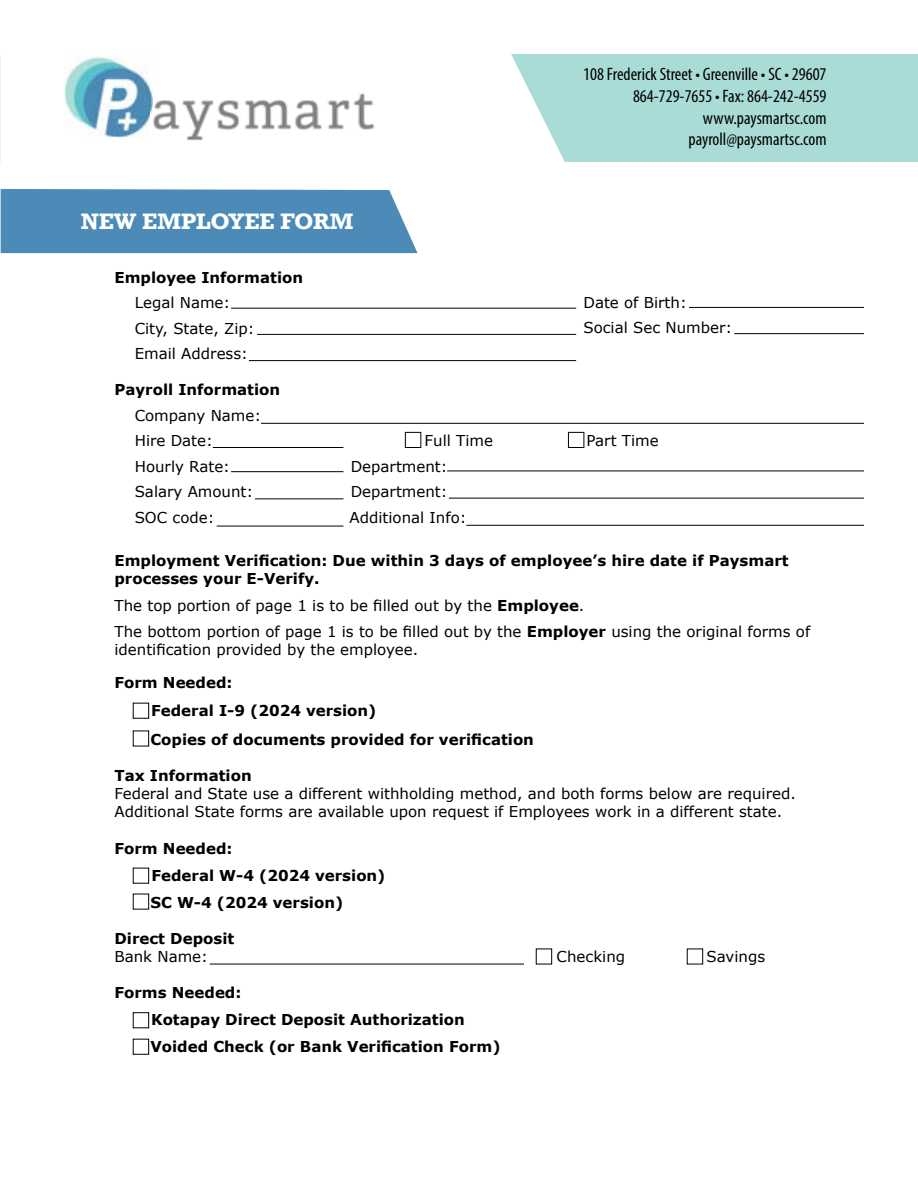
<style>
.page{position:relative;width:918px;height:1188px;background:#fff}
.page>*{position:absolute;margin:0;border:0;box-sizing:border-box;transform-origin:0 0}
.t1{font:700 21px "Rockwell";color:#fff}
.t2{font:condensed 18px/21.6px "Myriad Pro";color:#000;text-align:right}
.t3{font:15px/25.5px "Verdana";color:#000}
.t4{font:700 15px/27px "Verdana";color:#000}
.s1{font-weight:700}
</style>
<div class="page">
<div style="left:511px;top:54px;width:407px;height:108px;background:#a9dcd6"></div>
<div style="left:1px;top:189px;width:417px;height:64px;background:#4c8bb7"></div>
<img style="left:153px;top:93px;width:222px;height:47px">
<img style="left:64px;top:56px;width:89px;height:81px">
<img style="left:150px;top:88px;width:3px;height:49px">
<div style="left:405px;top:432px;width:16px;height:16px;border:1px solid #000"></div>
<div style="left:568px;top:432px;width:16px;height:16px;border:1px solid #000"></div>
<div style="left:133px;top:703px;width:16px;height:16px;border:1px solid #000"></div>
<div style="left:133px;top:731px;width:16px;height:15px;border:1px solid #000"></div>
<div style="left:133px;top:868px;width:16px;height:16px;border:1px solid #000"></div>
<div style="left:133px;top:894px;width:16px;height:16px;border:1px solid #000"></div>
<div style="left:133px;top:1012px;width:16px;height:16px;border:1px solid #000"></div>
<div style="left:133px;top:1039px;width:16px;height:16px;border:1px solid #000"></div>
<div style="left:536px;top:949px;width:16px;height:15px;border:1px solid #000"></div>
<div style="left:687px;top:949px;width:16px;height:15px;border:1px solid #000"></div>
<hr style="left:231px;top:308px;width:345px;height:1px;background:#000">
<hr style="left:257px;top:334px;width:319px;height:1px;background:#000">
<hr style="left:249px;top:360px;width:327px;height:1px;background:#000">
<hr style="left:689px;top:307px;width:175px;height:1px;background:#000">
<hr style="left:734px;top:333px;width:130px;height:1px;background:#000">
<hr style="left:213px;top:447px;width:130px;height:1px;background:#000">
<hr style="left:261px;top:423px;width:603px;height:1px;background:#000">
<hr style="left:231px;top:471px;width:112px;height:1px;background:#000">
<hr style="left:447px;top:471px;width:417px;height:1px;background:#000">
<hr style="left:255px;top:498px;width:88px;height:1px;background:#000">
<hr style="left:449px;top:498px;width:415px;height:1px;background:#000">
<hr style="left:217px;top:526px;width:126px;height:1px;background:#000">
<hr style="left:466px;top:525px;width:398px;height:1px;background:#000">
<hr style="left:210px;top:964px;width:314px;height:1px;background:#000">
<h1 class="t1" style="left:81px;top:208px;width:274px">NEW EMPLOYEE FORM</h1>
<p class="t4" style="left:114px;top:264px;width:190px">Employee Information</p>
<p class="t3" style="left:135px;top:290px;width:121px">Legal Name:<br>City, State, Zip:<br>Email Address:</p>
<p class="t4" style="left:114px;top:376px;width:167px">Payroll Information</p>
<p class="t3" style="left:135px;top:403px;width:128px">Company Name:<br>Hire Date:</p>
<p class="t2" style="left:583px;top:63px;width:245px">108 Frederick Street • Greenville • SC • 29607<br>864-729-7655 • Fax: 864-242-4559 www.paysmartsc.com payroll@paysmartsc.com</p>
<p class="t3" style="left:583px;top:290px;width:150px">Date of Birth:<br>Social Sec Number:</p>
<p class="t3" style="left:425px;top:428px;width:70px">Full Time</p>
<p class="t3" style="left:587px;top:428px;width:74px">Part Time</p>
<p class="t3" style="left:135px;top:454px;width:97px">Hourly Rate:</p>
<p class="t3" style="left:351px;top:454px;width:98px">Department:</p>
<p class="t3" style="left:135px;top:479px;width:120px">Salary Amount:</p>
<p class="t3" style="left:351px;top:479px;width:98px">Department:</p>
<p class="t3" style="left:135px;top:505px;width:81px">SOC code:</p>
<p class="t3" style="left:350px;top:505px;width:119px">Additional Info:</p>
<p class="t4" style="left:114px;top:552px;width:676px;line-height:18px">Employment Verification: Due within 3 days of employee’s hire date if Paysmart processes your E-Verify.</p>
<p class="t3" style="left:114px;top:593px;width:697px">The top portion of page 1 is to be filled out by the <span class="s1">Employee</span>.<br>The bottom portion of page 1 is to be filled out by the <span class="s1">Employer</span> using the original forms of</p>
<p class="t3" style="left:114px;top:637px;width:305px">identification provided by the employee.</p>
<p class="t4" style="left:150px;top:668px;width:385px;line-height:28.5px;text-indent:-36px">Form Needed:<br>Federal I-9 (2024 version)<br>Copies of documents provided for verification</p>
<p class="t4" style="left:114px;top:762px;width:139px">Tax Information</p>
<p class="t3" style="left:114px;top:784px;width:683px;line-height:18px">Federal and State use a different withholding method, and both forms below are required.<br>Additional State forms are available upon request if Employees work in a different state.</p>
<p class="t4" style="left:150px;top:835px;width:237px;text-indent:-36px">Form Needed:<br>Federal W-4 (2024 version)<br>SC W-4 (2024 version)</p>
<p class="t4" style="left:114px;top:925px;width:121px">Direct Deposit</p>
<p class="t3" style="left:114px;top:944px;width:95px">Bank Name:</p>
<p class="t3" style="left:557px;top:944px;width:70px">Checking</p>
<p class="t3" style="left:706px;top:944px;width:60px">Savings</p>
<p class="t4" style="left:150px;top:979px;width:352px;text-indent:-36px">Forms Needed:<br>Kotapay Direct Deposit Authorization<br>Voided Check (or Bank Verification Form)</p>
</div>
